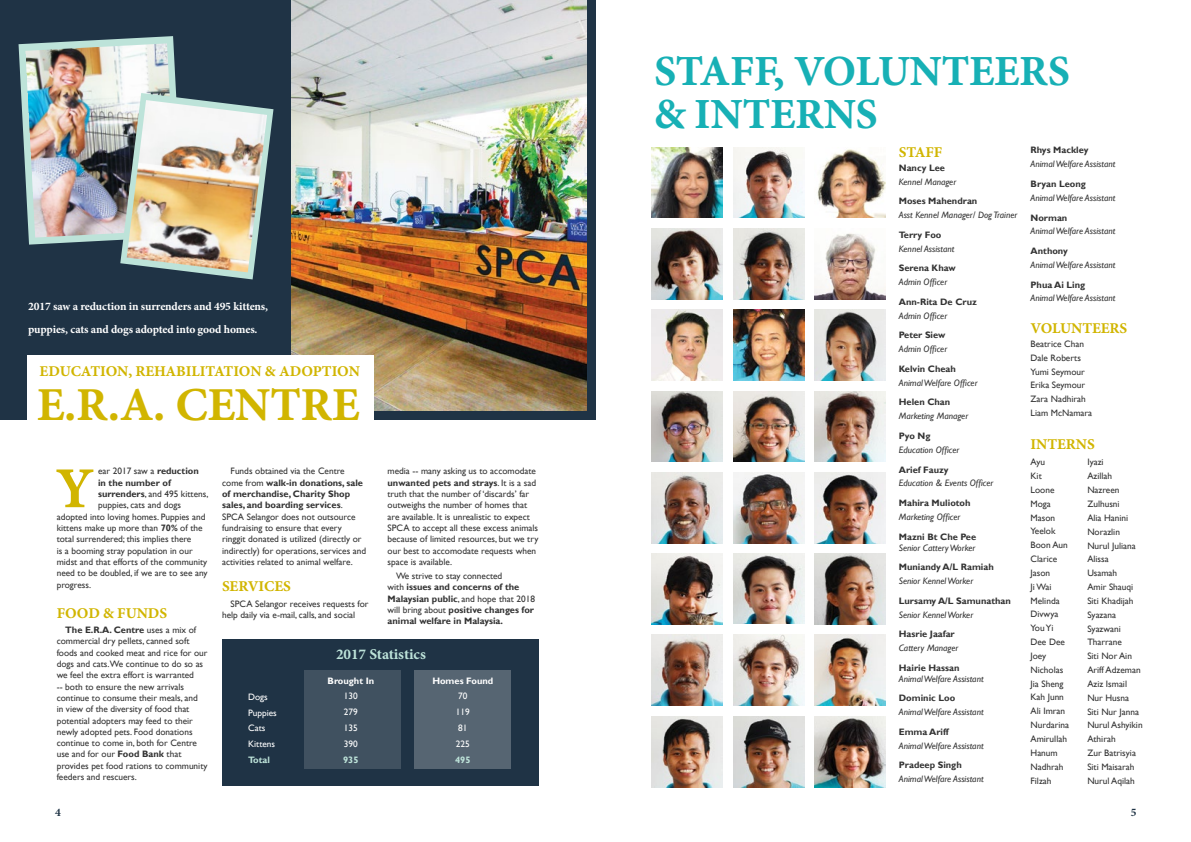
<style>
.page{position:relative;width:1191px;height:842px;background:#fff}
.page>*{position:absolute;margin:0;border:0;box-sizing:border-box;transform-origin:0 0}
.t1{font:58px "Minion Pro Bold Capt";color:#d1b500}
.t2{font:47.3px "Minion Pro Bold Capt";letter-spacing:-.01em;color:#d1b500}
.t3{font:43px/42.9px "Minion Pro Bold Capt";letter-spacing:-.01em;color:#17b0b5}
.t4{font:15px "Minion Pro Bold Capt";letter-spacing:-.005em;color:#d1b500}
.t5{font:15px "Minion Pro Bold Capt";letter-spacing:-.005em;color:#bde3d9}
.t6{font:700 11.5px/23px "Minion Pro";letter-spacing:-.01em;color:#fff}
.t7{font:700 11.5px "Minion Pro";color:#1f3345}
.t8{font:9.3px/13.8px "Gill Sans";color:#333}
.t9{font:700 9.3px/11.3px "Gill Sans";color:#333}
.t10{font:italic 9.3px "Gill Sans";color:#333}
.t11{font:9.3px/15.8px "Gill Sans";color:#fff}
.t12{font:700 9.3px "Gill Sans";color:#fff}
.t13{font:700 9.3px "Gill Sans";color:#bde3d9}
.s1{font-weight:400}
.s2{font-weight:700}
</style>
<div class="page">
<div style="left:0;top:0;width:595px;height:420px;background:#1f3345"></div>
<img style="left:291px;top:0;width:295px;height:410px">
<div style="left:27px;top:356px;width:346px;height:106px;background:#fff"></div>
<img style="left:19px;top:36px;width:254px;height:243px">
<img style="left:127px;top:100px;width:140px;height:172px">
<div style="left:222px;top:639px;width:317px;height:146px;background:#1f3345"></div>
<div style="left:305px;top:670px;width:96px;height:99px;background:#405160"></div>
<div style="left:415px;top:670px;width:96px;height:99px;background:#566572"></div>
<img style="left:652px;top:147px;width:70px;height:71px">
<img style="left:652px;top:391px;width:70px;height:71px">
<img style="left:814px;top:391px;width:71px;height:71px">
<img style="left:652px;top:472px;width:70px;height:71px">
<img style="left:733px;top:472px;width:71px;height:71px">
<img style="left:814px;top:472px;width:71px;height:71px">
<img style="left:652px;top:554px;width:70px;height:70px">
<img style="left:733px;top:391px;width:71px;height:71px">
<img style="left:733px;top:554px;width:71px;height:70px">
<img style="left:814px;top:554px;width:71px;height:70px">
<img style="left:652px;top:635px;width:70px;height:71px">
<img style="left:733px;top:147px;width:71px;height:71px">
<img style="left:733px;top:635px;width:71px;height:71px">
<img style="left:814px;top:635px;width:71px;height:71px">
<img style="left:652px;top:716px;width:70px;height:71px">
<img style="left:733px;top:716px;width:71px;height:71px">
<img style="left:814px;top:716px;width:71px;height:71px">
<img style="left:817px;top:149px;width:68px;height:69px">
<img style="left:814px;top:310px;width:71px;height:70px">
<img style="left:733px;top:310px;width:71px;height:70px">
<img style="left:733px;top:228px;width:71px;height:71px">
<img style="left:652px;top:228px;width:70px;height:71px">
<img style="left:652px;top:310px;width:70px;height:70px">
<img style="left:814px;top:233px;width:71px;height:66px">
<p class="t6" style="left:28px;top:294px;width:241px">2017 saw a reduction in surrenders and 495 kittens, puppies, cats and dogs adopted into good homes.</p>
<h3 class="t4" style="left:40px;top:360px;width:322px">EDUCATION, REHABILITATION &amp; ADOPTION</h3>
<h2 class="t2" style="left:37px;top:370px;width:325px">E.R.A. CENTRE</h2>
<p class="t9" style="left:98px;top:466px;width:112px"><span class="s1">ear 2017 saw a</span> reduction in the number of surrenders<span class="s1">, and 495 kittens,</span></p>
<h1 class="t1" style="left:55px;top:447px;width:40px">Y</h1>
<p class="t8" style="left:57px;top:500px;width:152px;line-height:11.3px;text-indent:41px">puppies, cats and dogs adopted into loving homes. Puppies and kittens make up more than <span class="s2">70%</span> of the total surrendered; this implies there<br>is a booming stray population in our midst and that efforts of the community need to be doubled, if we are to see any progress.</p>
<h3 class="t4" style="left:57px;top:603px;width:112px">FOOD &amp; FUNDS</h3>
<p class="t8" style="left:57px;top:624px;width:152px;line-height:11.3px;text-indent:9px"><span class="s2">The E.R.A. Centre</span> uses a mix of commercial dry pellets, canned soft foods and cooked meat and rice for our dogs and cats.We continue to do so as we feel the extra effort is warranted<br>-- both to ensure the new arrivals continue to consume their meals, and<br>in view of the diversity of food that potential adopters may feed to their newly adopted pets. Food donations continue to come in, both for Centre use and for our <span class="s2">Food Bank</span> that provides pet food rations to community feeders and rescuers.</p>
<p class="t8" style="left:222px;top:466px;width:146px;line-height:11.3px;text-indent:9px">Funds obtained via the Centre come from <span class="s2">walk-in donations, sale of merchandise, Charity Shop sales, and boarding services</span>.<br>SPCA Selangor does not outsource fundraising to ensure that every ringgit donated is utilized (directly or indirectly) for operations, services and activities related to animal welfare.</p>
<h3 class="t4" style="left:222px;top:575px;width:70px">SERVICES</h3>
<p class="t8" style="left:222px;top:598px;width:148px;line-height:11.3px;text-indent:9px">SPCA Selangor receives requests for help daily via e-mail, calls, and social</p>
<p class="t8" style="left:387px;top:466px;width:152px;line-height:11.3px">media -- many asking us to accomodate <span class="s2">unwanted pets and strays</span>. It is a sad truth that the number of ‘discards’ far outweighs the number of homes that are available. It is unrealistic to expect SPCA to accept all these excess animals because of limited resources, but we try our best to accomodate requests when space is available.</p>
<p class="t9" style="left:387px;top:570px;width:149px;text-indent:9px"><span class="s1">We strive to stay connected<br>with</span> issues and concerns of the<br>Malaysian public<span class="s1">, and hope that 2018 will bring about</span> positive changes for animal welfare in Malaysia.</p>
<p class="t11" style="left:248px;top:689px;width:30px">Dogs<br>Puppies<br>Cats<br>Kittens</p>
<p class="t13" style="left:248px;top:754px;width:23px">Total</p>
<h3 class="t5" style="left:336px;top:643px;width:91px">2017 Statistics</h3>
<p class="t12" style="left:327px;top:675px;width:48px">Brought In</p>
<p class="t11" style="left:344px;top:689px;width:15px;text-align:justify">130<br>279<br>135<br>390</p>
<p class="t13" style="left:343px;top:754px;width:17px">935</p>
<p class="t12" style="left:432px;top:675px;width:63px">Homes Found</p>
<p class="t11" style="left:456px;top:689px;width:15px">70<br>119<br>81<br>225</p>
<p class="t13" style="left:455px;top:754px;width:17px">495</p>
<h3 class="t3" style="left:654px;top:50px;width:417px">STAFF, VOLUNTEERS &amp; INTERNS</h3>
<h3 class="t4" style="left:899px;top:141px;width:45px">STAFF</h3>
<p class="t9" style="left:899px;top:162px;width:48px">Nancy Lee</p>
<p class="t10" style="left:899px;top:176px;width:59px">Kennel Manager</p>
<p class="t9" style="left:899px;top:196px;width:80px">Moses Mahendran</p>
<p class="t10" style="left:899px;top:210px;width:120px">Asst Kennel Manager/ Dog Trainer</p>
<p class="t9" style="left:899px;top:229px;width:44px">Terry Foo</p>
<p class="t10" style="left:899px;top:243px;width:57px">Kennel Assistant</p>
<p class="t9" style="left:899px;top:263px;width:58px">Serena Khaw</p>
<p class="t10" style="left:899px;top:277px;width:50px">Admin Officer</p>
<p class="t9" style="left:899px;top:296px;width:80px">Ann-Rita De Cruz</p>
<p class="t10" style="left:899px;top:310px;width:50px">Admin Officer</p>
<p class="t9" style="left:899px;top:330px;width:48px">Peter Siew</p>
<p class="t10" style="left:899px;top:344px;width:50px">Admin Officer</p>
<p class="t9" style="left:899px;top:363px;width:59px">Kelvin Cheah</p>
<p class="t10" style="left:899px;top:377px;width:80px">Animal Welfare Officer</p>
<p class="t9" style="left:899px;top:397px;width:53px">Helen Chan</p>
<p class="t10" style="left:899px;top:411px;width:71px">Marketing Manager</p>
<p class="t9" style="left:899px;top:430px;width:33px">Pyo Ng</p>
<p class="t10" style="left:899px;top:444px;width:62px">Education Officer</p>
<p class="t9" style="left:899px;top:464px;width:51px">Arief Fauzy</p>
<p class="t10" style="left:899px;top:478px;width:96px">Education &amp; Events Officer</p>
<p class="t9" style="left:899px;top:497px;width:73px">Mahira Muliotoh</p>
<p class="t10" style="left:899px;top:511px;width:63px">Marketing Officer</p>
<p class="t9" style="left:899px;top:531px;width:79px">Mazni Bt Che Pee</p>
<p class="t10" style="left:899px;top:542px;width:78px">Senior Cattery Worker</p>
<p class="t9" style="left:899px;top:562px;width:96px">Muniandy A/L Ramiah</p>
<p class="t10" style="left:899px;top:575px;width:76px">Senior Kennel Worker</p>
<p class="t9" style="left:899px;top:595px;width:114px">Lursamy A/L Samunathan</p>
<p class="t10" style="left:899px;top:609px;width:76px">Senior Kennel Worker</p>
<p class="t9" style="left:899px;top:629px;width:57px">Hasrie Jaafar</p>
<p class="t10" style="left:899px;top:642px;width:61px">Cattery Manager</p>
<p class="t9" style="left:899px;top:662px;width:62px">Hairie Hassan</p>
<p class="t10" style="left:899px;top:673px;width:86px">Animal Welfare Assistant</p>
<p class="t9" style="left:899px;top:693px;width:58px">Dominic Loo</p>
<p class="t10" style="left:899px;top:707px;width:86px">Animal Welfare Assistant</p>
<p class="t9" style="left:899px;top:726px;width:51px">Emma Ariff</p>
<p class="t10" style="left:899px;top:740px;width:86px">Animal Welfare Assistant</p>
<p class="t9" style="left:899px;top:760px;width:64px">Pradeep Singh</p>
<p class="t10" style="left:899px;top:774px;width:86px">Animal Welfare Assistant</p>
<p class="t9" style="left:1030px;top:145px;width:59px">Rhys Mackley</p>
<p class="t10" style="left:1030px;top:159px;width:86px">Animal Welfare Assistant</p>
<p class="t9" style="left:1030px;top:178px;width:57px">Bryan Leong</p>
<p class="t10" style="left:1030px;top:192px;width:86px">Animal Welfare Assistant</p>
<p class="t9" style="left:1030px;top:212px;width:38px">Norman</p>
<p class="t10" style="left:1030px;top:226px;width:86px">Animal Welfare Assistant</p>
<p class="t9" style="left:1030px;top:245px;width:39px">Anthony</p>
<p class="t10" style="left:1030px;top:259px;width:86px">Animal Welfare Assistant</p>
<p class="t9" style="left:1030px;top:279px;width:56px">Phua Ai Ling</p>
<p class="t10" style="left:1030px;top:293px;width:86px">Animal Welfare Assistant</p>
<h3 class="t4" style="left:1030px;top:317px;width:98px">VOLUNTEERS</h3>
<p class="t8" style="left:1030px;top:337px;width:63px">Beatrice Chan<br>Dale Roberts<br>Yumi Seymour<br>Erika Seymour<br>Zara Nadhirah<br>Liam McNamara</p>
<h3 class="t4" style="left:1030px;top:433px;width:66px">INTERNS</h3>
<p class="t8" style="left:1030px;top:455px;width:40px">Ayu<br>Kit<br>Loone<br>Moga<br>Mason<br>Yeelok<br>Boon Aun<br>Clarice<br>Jason<br>Ji Wai<br>Melinda<br>Divwya<br>You Yi<br>Dee Dee<br>Joey<br>Nicholas<br>Jia Sheng<br>Kah Junn<br>Ali Imran<br>Nurdarina<br>Amirullah<br>Hanum<br>Nadhrah<br>Filzah</p>
<p class="t8" style="left:1087px;top:456px;width:57px">Iyazi<br>Azillah<br>Nazreen<br>Zulhusni<br>Alia Hanini<br>Norazlin<br>Nurul Juliana<br>Alissa<br>Usamah<br>Amir Shauqi<br>Siti Khadijah<br>Syazana<br>Syazwani<br>Tharrane<br>Siti Nor Ain<br>Ariff Adzeman<br>Aziz Ismail<br>Nur Husna<br>Siti Nur Janna<br>Nurul Ashyikin<br>Athirah<br>Zur Batrisyia<br>Siti Maisarah<br>Nurul Aqilah</p>
<p class="t7" style="left:55px;top:804px;width:7px">4</p>
<p class="t7" style="left:1130px;top:804px;width:7px">5</p>
</div>
